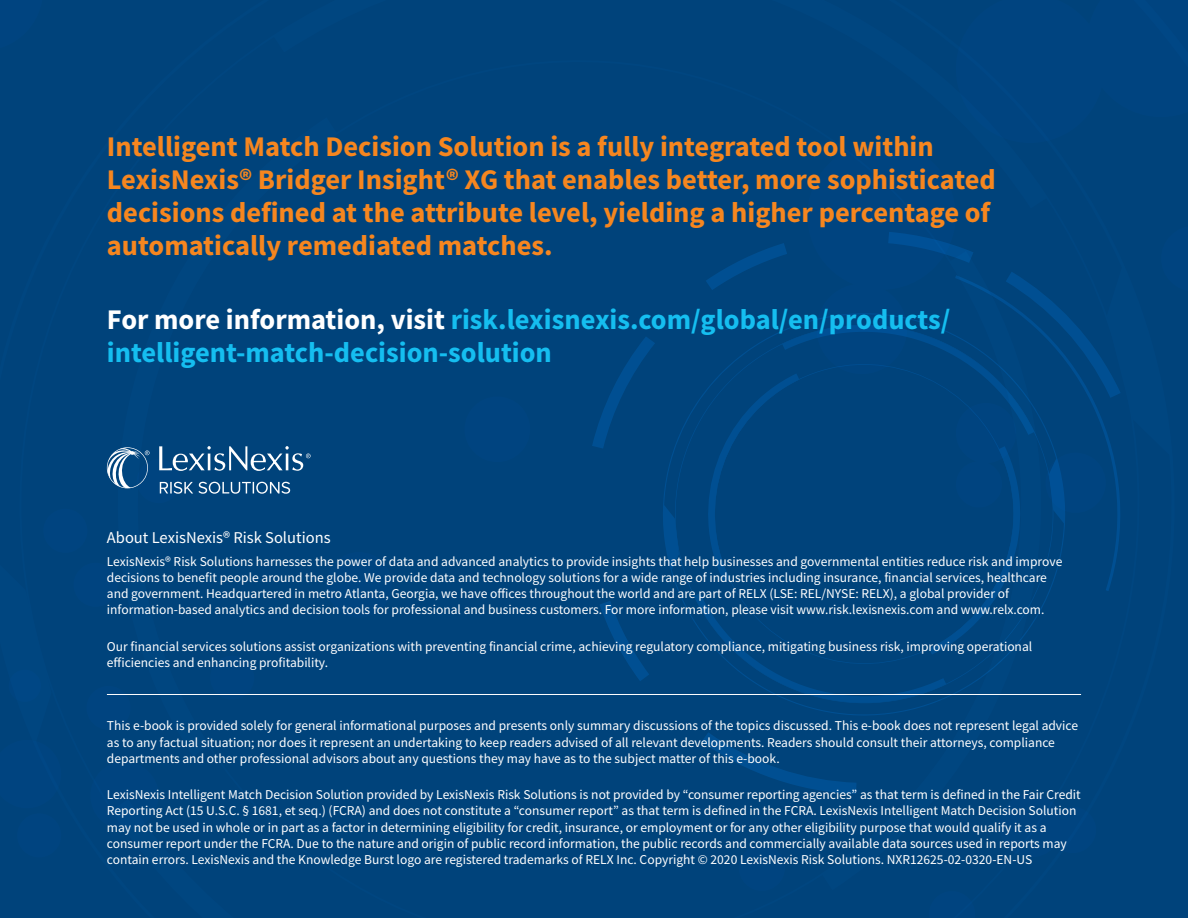
<style>
.page{position:relative;width:1188px;height:918px;background:#00437b}
.page>*{position:absolute;margin:0;border:0;box-sizing:border-box;transform-origin:0 0}
.t1{font:700 28.5px/33px "Source Sans Pro";color:#f6861f}
.t2{font:700 28.5px/33px "Source Sans Pro";color:#15bef0}
.t3{font:16.5px "Source Sans Pro";color:#fff}
.t4{font:13.5px/16.2px "Source Sans Pro";color:#fff}
.s1{color:#fff}
</style>
<div class="page">
<div style="left:756px;top:0;width:432px;height:636px;background:#00437b"></div>
<svg style="left:592px;top:336px;width:58px;height:113px;background:#00457f"></svg>
<svg style="left:599px;top:601px;width:50px;height:80px;background:#004580"></svg>
<div style="left:686px;top:232px;width:435px;height:562px;background:#00437b"></div>
<div style="left:650px;top:301px;width:428px;height:427px;background:#00437b"></div>
<svg style="left:955px;top:275px;width:172px;height:316px;background:#00447e"></svg>
<div style="left:0;top:0;width:43px;height:51px;background:#004480"></div>
<div style="left:137px;top:459px;width:44px;height:44px;background:#004480;border-radius:50%"></div>
<div style="left:326px;top:552px;width:66px;height:66px;background:#004480;border-radius:50%"></div>
<div style="left:464px;top:396px;width:66px;height:66px;background:#004480;border-radius:50%"></div>
<div style="left:1161px;top:226px;width:27px;height:66px;background:#004480"></div>
<div style="left:210px;top:656px;width:44px;height:44px;background:#004480;border-radius:50%"></div>
<div style="left:17px;top:813px;width:44px;height:45px;background:#004480;border-radius:50%"></div>
<div style="left:86px;top:686px;width:45px;height:44px;background:#004480;border-radius:50%"></div>
<div style="left:73px;top:563px;width:45px;height:44px;background:#004480;border-radius:50%"></div>
<div style="left:43px;top:509px;width:44px;height:44px;background:#004480;border-radius:50%"></div>
<div style="left:9px;top:670px;width:32px;height:32px;background:#004785;border-radius:50%"></div>
<div style="left:0;top:740px;width:61px;height:68px;background:#004480"></div>
<div style="left:90px;top:761px;width:69px;height:69px;background:#004480;border-radius:50%"></div>
<div style="left:807px;top:141px;width:149px;height:149px;background:#004480;border-radius:50%"></div>
<svg style="left:816px;top:284px;width:91px;height:90px;background:#004582"></svg>
<div style="left:956px;top:403px;width:60px;height:60px;background:#004480;border-radius:50%"></div>
<div style="left:956px;top:461px;width:46px;height:47px;background:#004480;border-radius:50%"></div>
<svg style="left:929px;top:891px;width:46px;height:27px"></svg>
<div style="left:739px;top:845px;width:46px;height:46px;background:#004480;border-radius:50%"></div>
<div style="left:1050px;top:807px;width:46px;height:46px;background:#004480;border-radius:50%"></div>
<div style="left:999px;top:794px;width:64px;height:64px;background:#004480;border-radius:50%"></div>
<div style="left:1045px;top:453px;width:61px;height:60px;background:linear-gradient(to right,#004b8d,#00427c);border-radius:50%"></div>
<div style="left:906px;top:0;width:282px;height:143px;background:#004480"></div>
<hr style="left:107px;top:694px;width:974px;height:1px;background:#fff">
<svg style="left:107px;top:447px;width:43px;height:41px"></svg>
<svg style="left:160px;top:482px;width:130px;height:12px"></svg>
<svg style="left:159px;top:446px;width:152px;height:25px;background:#3a6e99"></svg>
<p class="t1" style="left:107px;top:130px;width:890px">Intelligent Match Decision Solution is a fully integrated tool within LexisNexis® Bridger Insight® XG that enables better, more sophisticated decisions defined at the attribute level, yielding a higher percentage of automatically remediated matches.</p>
<h1 class="t2" style="left:107px;top:303px;width:845px"><span class="s1">For more information, visit</span> risk.lexisnexis.com/global/en/products/ intelligent-match-decision-solution</h1>
<p class="t3" style="left:107px;top:527px;width:225px">About LexisNexis® Risk Solutions</p>
<p class="t4" style="left:107px;top:553px;width:957px">LexisNexis® Risk Solutions harnesses the power of data and advanced analytics to provide insights that help businesses and governmental entities reduce risk and improve decisions to benefit people around the globe. We provide data and technology solutions for a wide range of industries including insurance, financial services, healthcare and government. Headquartered in metro Atlanta, Georgia, we have offices throughout the world and are part of RELX (LSE: REL/NYSE: RELX), a global provider of information-based analytics and decision tools for professional and business customers. For more information, please visit www.risk.lexisnexis.com and www.relx.com.</p>
<p class="t4" style="left:107px;top:638px;width:927px">Our financial services solutions assist organizations with preventing financial crime, achieving regulatory compliance, mitigating business risk, improving operational efficiencies and enhancing profitability.</p>
<p class="t4" style="left:107px;top:718px;width:973px">This e-book is provided solely for general informational purposes and presents only summary discussions of the topics discussed. This e-book does not represent legal advice as to any factual situation; nor does it represent an undertaking to keep readers advised of all relevant developments. Readers should consult their attorneys, compliance departments and other professional advisors about any questions they may have as to the subject matter of this e-book.</p>
<p class="t4" style="left:107px;top:787px;width:975px">LexisNexis Intelligent Match Decision Solution provided by LexisNexis Risk Solutions is not provided by “consumer reporting agencies” as that term is defined in the Fair Credit Reporting Act (15 U.S.C. § 1681, et seq.) (FCRA) and does not constitute a “consumer report” as that term is defined in the FCRA. LexisNexis Intelligent Match Decision Solution may not be used in whole or in part as a factor in determining eligibility for credit, insurance, or employment or for any other eligibility purpose that would qualify it as a consumer report under the FCRA. Due to the nature and origin of public record information, the public records and commercially available data sources used in reports may contain errors. LexisNexis and the Knowledge Burst logo are registered trademarks of RELX Inc. Copyright © 2020 LexisNexis Risk Solutions. NXR12625-02-0320-EN-US</p>
</div>
